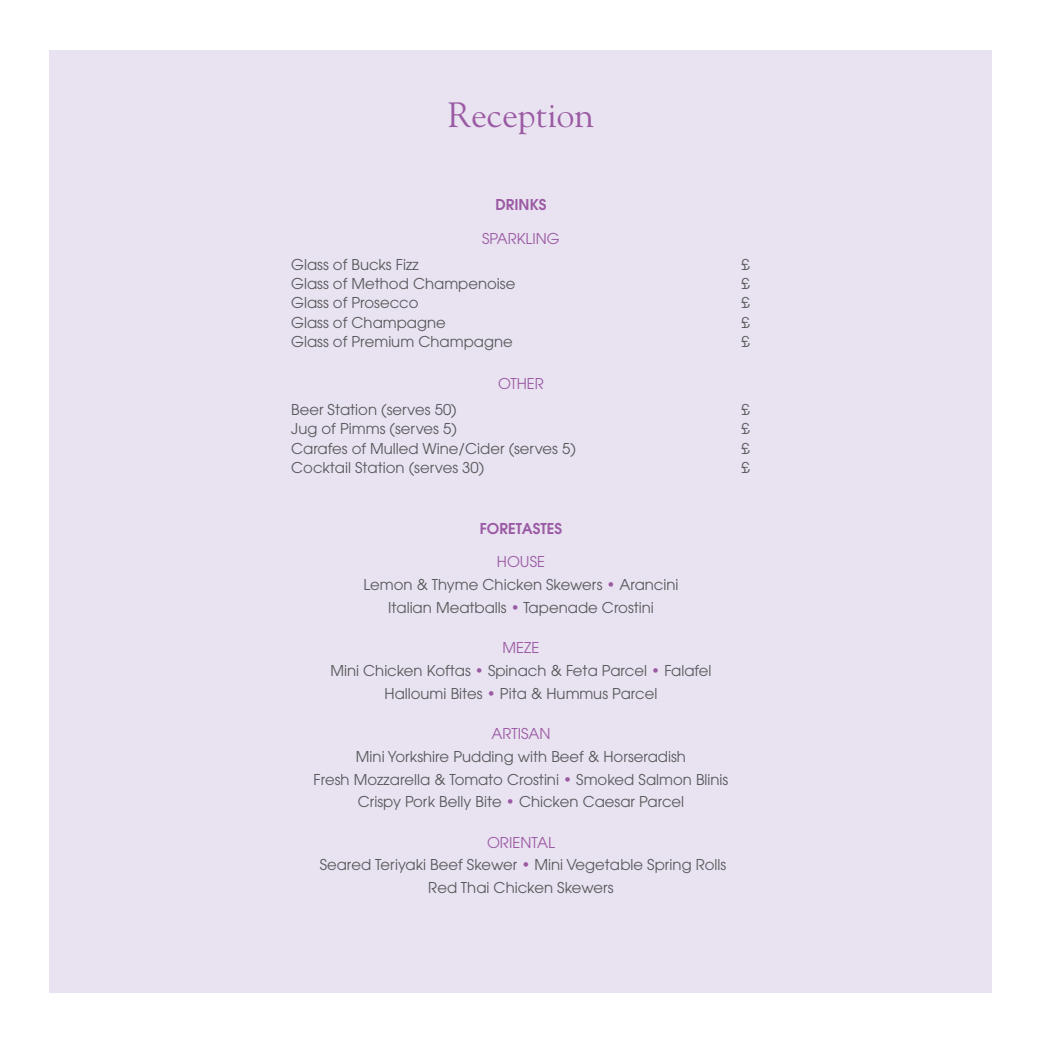
<style>
.page{position:relative;width:1042px;height:1042px;background:#fff}
.page>*{position:absolute;margin:0;border:0;box-sizing:border-box;transform-origin:0 0}
.t1{font:35px "Goudy";color:#9b5ba4}
.t2{font:14.88px/22.8px "Avant Garde";color:#58595b;text-align:center}
.t3{font:14.88px "Avant Garde";color:#9b5ba4}
.t4{font:600 14.88px "Avant Garde";color:#9b5ba4}
.s1{color:#9b5ba4}
</style>
<div class="page">
<div style="left:50px;top:50px;width:942px;height:942px;background:#e9e3f1"></div>
<h1 class="t1" style="left:448px;top:93px;width:147px">Reception</h1>
<p class="t4" style="left:495px;top:195px;width:53px">DRINKS</p>
<p class="t3" style="left:482px;top:229px;width:79px">sparkling</p>
<p class="t2" style="left:291px;top:253px;width:129px">Glass of Bucks Fizz</p>
<p class="t2" style="left:741px;top:253px;width:10px">£</p>
<p class="t2" style="left:291px;top:272px;width:226px">Glass of Method Champenoise</p>
<p class="t2" style="left:741px;top:272px;width:10px">£</p>
<p class="t2" style="left:291px;top:292px;width:129px">Glass of Prosecco</p>
<p class="t2" style="left:741px;top:292px;width:10px">£</p>
<p class="t2" style="left:291px;top:311px;width:156px">Glass of Champagne</p>
<p class="t2" style="left:741px;top:311px;width:10px">£</p>
<p class="t2" style="left:291px;top:330px;width:223px">Glass of Premium Champagne</p>
<p class="t2" style="left:741px;top:330px;width:10px">£</p>
<p class="t3" style="left:498px;top:375px;width:47px">other</p>
<p class="t2" style="left:291px;top:398px;width:167px">Beer Station (serves 50)</p>
<p class="t2" style="left:741px;top:398px;width:10px">£</p>
<p class="t2" style="left:291px;top:418px;width:167px">Jug of Pimms (serves 5)</p>
<p class="t2" style="left:741px;top:418px;width:10px">£</p>
<p class="t2" style="left:291px;top:437px;width:286px">Carafes of Mulled Wine/Cider (serves 5)</p>
<p class="t2" style="left:741px;top:437px;width:10px">£</p>
<p class="t2" style="left:291px;top:456px;width:195px">Cocktail Station (serves 30)</p>
<p class="t2" style="left:741px;top:456px;width:10px">£</p>
<p class="t4" style="left:480px;top:519px;width:84px">FORETASTES</p>
<p class="t2" style="left:363px;top:551px;width:317px"><span class="s1">housE<br></span>Lemon &amp; Thyme Chicken Skewers <span class="s1">•</span> Arancini<br>Italian Meatballs <span class="s1">•</span> Tapenade Crostini</p>
<p class="t2" style="left:330px;top:636px;width:383px"><span class="s1">meze<br></span>Mini Chicken Koftas <span class="s1">•</span> Spinach &amp; Feta Parcel <span class="s1">•</span> Falafel<br>Halloumi Bites <span class="s1">•</span> Pita &amp; Hummus Parcel</p>
<p class="t3" style="left:491px;top:725px;width:61px">artisan</p>
<p class="t2" style="left:313px;top:745px;width:416px">Mini Yorkshire Pudding with Beef &amp; Horseradish<br>Fresh Mozzarella &amp; Tomato Crostini <span class="s1">•</span> Smoked Salmon Blinis<br>Crispy Pork Belly Bite <span class="s1">•</span> Chicken Caesar Parcel</p>
<p class="t2" style="left:320px;top:830px;width:408px"><span class="s1">oriental<br></span>Seared Teriyaki Beef Skewer <span class="s1">•</span> Mini Vegetable Spring Rolls<br>Red Thai Chicken Skewers</p>
</div>
